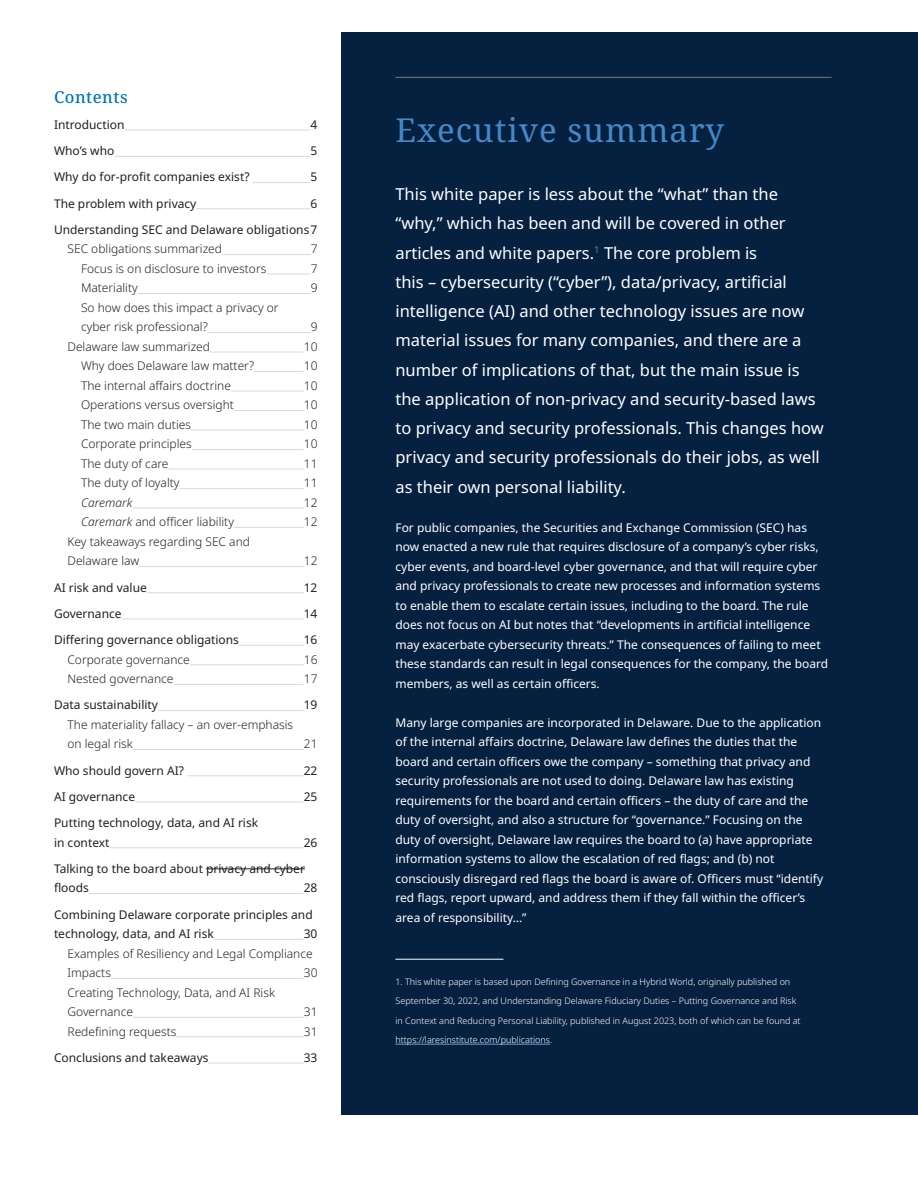
<style>
.page{position:relative;width:918px;height:1188px;background:#fff}
.page>*{position:absolute;margin:0;border:0;box-sizing:border-box;transform-origin:0 0}
.t1{font:33px "Noto Serif";letter-spacing:.03em;color:#4488c7}
.Introduction_Text_White{font:16.5px/29.2px "Noto Sans";color:#fff}
.Subhead_1{font:500 16.5px "Noto Serif";letter-spacing:.03em;color:#0076be}
.Body_copy_White{font:12px/19.5px "Noto Sans";color:#fff}
.t2{font:300 12px/19.5px "Noto Sans";color:#231f20}
.t3{font:12px/19.5px "Noto Sans";color:#231f20}
.t4{font:italic 300 12px "Noto Sans";color:#231f20}
.Footnotes_Endnotes{font:300 9px/19.5px "Noto Sans";color:#fff}
.s1{font-style:italic}
</style>
<div class="page">
<div style="left:32px;top:32px;width:886px;height:1083px;background:#062140"></div>
<hr style="left:395px;top:77px;width:437px;height:1px;background:#787a7d">
<div style="left:24px;top:0;width:317px;height:1188px;background:#fff"></div>
<hr style="left:395px;top:959px;width:108px;height:1px;background:#fff">
<hr style="left:395px;top:1044px;width:155px;height:1px;background:#739ed3">
<hr style="left:124px;top:130px;width:187px;height:1px;background:#d8d9db">
<hr style="left:114px;top:156px;width:197px;height:1px;background:#d8d9db">
<hr style="left:253px;top:182px;width:58px;height:1px;background:#d8d9db">
<hr style="left:196px;top:208px;width:115px;height:1px;background:#d8d9db">
<hr style="left:222px;top:254px;width:89px;height:1px;background:#d8d9db">
<hr style="left:266px;top:274px;width:45px;height:1px;background:#d8d9db">
<hr style="left:138px;top:293px;width:173px;height:1px;background:#d8d9db">
<hr style="left:208px;top:332px;width:103px;height:1px;background:#d8d9db">
<hr style="left:210px;top:352px;width:94px;height:1px;background:#d8d9db">
<hr style="left:254px;top:371px;width:50px;height:1px;background:#d8d9db">
<hr style="left:231px;top:391px;width:73px;height:1px;background:#d8d9db">
<hr style="left:234px;top:410px;width:70px;height:1px;background:#d8d9db">
<hr style="left:191px;top:430px;width:113px;height:1px;background:#d8d9db">
<hr style="left:192px;top:449px;width:112px;height:1px;background:#d8d9db">
<hr style="left:169px;top:469px;width:135px;height:1px;background:#d8d9db">
<hr style="left:180px;top:488px;width:124px;height:1px;background:#d8d9db">
<hr style="left:132px;top:508px;width:172px;height:1px;background:#d8d9db">
<hr style="left:234px;top:527px;width:70px;height:1px;background:#d8d9db">
<hr style="left:139px;top:566px;width:165px;height:1px;background:#d8d9db">
<hr style="left:147px;top:592px;width:157px;height:1px;background:#d8d9db">
<hr style="left:122px;top:619px;width:182px;height:1px;background:#d8d9db">
<hr style="left:239px;top:645px;width:65px;height:1px;background:#d8d9db">
<hr style="left:190px;top:664px;width:114px;height:1px;background:#d8d9db">
<hr style="left:174px;top:684px;width:130px;height:1px;background:#d8d9db">
<hr style="left:158px;top:710px;width:146px;height:1px;background:#d8d9db">
<hr style="left:133px;top:749px;width:171px;height:1px;background:#d8d9db">
<hr style="left:187px;top:775px;width:117px;height:1px;background:#d8d9db">
<hr style="left:135px;top:802px;width:169px;height:1px;background:#d8d9db">
<hr style="left:110px;top:847px;width:194px;height:1px;background:#d8d9db">
<hr style="left:89px;top:893px;width:215px;height:1px;background:#d8d9db">
<hr style="left:214px;top:939px;width:90px;height:1px;background:#d8d9db">
<hr style="left:111px;top:978px;width:193px;height:1px;background:#d8d9db">
<hr style="left:133px;top:1017px;width:171px;height:1px;background:#d8d9db">
<hr style="left:176px;top:1036px;width:128px;height:1px;background:#d8d9db">
<hr style="left:209px;top:1063px;width:95px;height:1px;background:#d8d9db">
<hr style="left:206px;top:869px;width:99px;height:1px;background:#231f20">
<p class="Subhead_1" style="left:54px;top:85px;width:75px">Contents</p>
<p class="t3" style="left:54px;top:115px;width:72px">Introduction</p>
<p class="t3" style="left:311px;top:115px;width:8px">4</p>
<p class="t3" style="left:54px;top:141px;width:62px">Who’s who</p>
<p class="t3" style="left:311px;top:141px;width:8px">5</p>
<p class="t3" style="left:54px;top:168px;width:197px">Why do for-profit companies exist?</p>
<p class="t3" style="left:311px;top:168px;width:8px">5</p>
<p class="t3" style="left:54px;top:194px;width:144px">The problem with privacy</p>
<p class="t3" style="left:311px;top:194px;width:8px">6</p>
<p class="t3" style="left:54px;top:220px;width:265px">Understanding SEC and Delaware obligations7</p>
<p class="t2" style="left:68px;top:240px;width:156px">SEC obligations summarized</p>
<p class="t2" style="left:311px;top:240px;width:8px">7</p>
<p class="t2" style="left:81px;top:259px;width:187px">Focus is on disclosure to investors</p>
<p class="t2" style="left:311px;top:259px;width:8px">7</p>
<p class="t2" style="left:81px;top:279px;width:58px">Materiality</p>
<p class="t2" style="left:311px;top:279px;width:8px">9</p>
<p class="t2" style="left:81px;top:298px;width:199px">So how does this impact a privacy or cyber risk professional?</p>
<p class="t2" style="left:311px;top:318px;width:8px">9</p>
<p class="t2" style="left:68px;top:337px;width:144px">Delaware law summarized</p>
<p class="t2" style="left:304px;top:337px;width:15px">10</p>
<p class="t2" style="left:81px;top:357px;width:175px">Why does Delaware law matter?</p>
<p class="t2" style="left:304px;top:357px;width:15px">10</p>
<p class="t2" style="left:81px;top:376px;width:151px">The internal affairs doctrine</p>
<p class="t2" style="left:304px;top:376px;width:15px">10</p>
<p class="t2" style="left:81px;top:396px;width:154px">Operations versus oversight</p>
<p class="t2" style="left:304px;top:396px;width:15px">10</p>
<p class="t2" style="left:81px;top:415px;width:112px">The two main duties</p>
<p class="t2" style="left:304px;top:415px;width:15px">10</p>
<p class="t2" style="left:81px;top:435px;width:112px">Corporate principles</p>
<p class="t2" style="left:304px;top:435px;width:15px">10</p>
<p class="t2" style="left:81px;top:454px;width:89px">The duty of care</p>
<p class="t2" style="left:304px;top:454px;width:15px">11</p>
<p class="t2" style="left:81px;top:474px;width:100px">The duty of loyalty</p>
<p class="t2" style="left:304px;top:474px;width:15px">11</p>
<p class="t4" style="left:81px;top:494px;width:53px">Caremark</p>
<p class="t2" style="left:304px;top:493px;width:15px">12</p>
<p class="t2" style="left:81px;top:513px;width:155px"><span class="s1">Caremark</span> and officer liability</p>
<p class="t2" style="left:304px;top:513px;width:15px">12</p>
<p class="t2" style="left:68px;top:532px;width:184px">Key takeaways regarding SEC and<br>Delaware law</p>
<p class="t2" style="left:304px;top:552px;width:15px">12</p>
<p class="t3" style="left:54px;top:578px;width:94px">AI risk and value</p>
<p class="t3" style="left:304px;top:578px;width:15px">12</p>
<p class="t3" style="left:54px;top:604px;width:69px">Governance</p>
<p class="t3" style="left:304px;top:604px;width:15px">14</p>
<p class="t3" style="left:54px;top:630px;width:187px">Differing governance obligations</p>
<p class="t3" style="left:304px;top:630px;width:15px">16</p>
<p class="t2" style="left:68px;top:650px;width:124px">Corporate governance</p>
<p class="t2" style="left:304px;top:650px;width:15px">16</p>
<p class="t2" style="left:68px;top:669px;width:108px">Nested governance</p>
<p class="t2" style="left:304px;top:669px;width:15px">17</p>
<p class="t3" style="left:54px;top:696px;width:106px">Data sustainability</p>
<p class="t3" style="left:304px;top:696px;width:15px">19</p>
<p class="t2" style="left:68px;top:715px;width:227px">The materiality fallacy – an over-emphasis on legal risk</p>
<p class="t2" style="left:304px;top:735px;width:15px">21</p>
<p class="t3" style="left:54px;top:761px;width:132px">Who should govern AI?</p>
<p class="t3" style="left:304px;top:761px;width:15px">22</p>
<p class="t3" style="left:54px;top:787px;width:83px">AI governance</p>
<p class="t3" style="left:304px;top:787px;width:15px">25</p>
<p class="t3" style="left:54px;top:813px;width:206px">Putting technology, data, and AI risk in context</p>
<p class="t3" style="left:304px;top:833px;width:15px">26</p>
<p class="t3" style="left:54px;top:859px;width:253px">Talking to the board about privacy and cyber floods</p>
<p class="t3" style="left:304px;top:879px;width:15px">28</p>
<p class="t3" style="left:54px;top:905px;width:260px">Combining Delaware corporate principles and technology, data, and AI risk</p>
<p class="t3" style="left:304px;top:924px;width:15px">30</p>
<p class="t2" style="left:68px;top:944px;width:247px">Examples of Resiliency and Legal Compliance<br>Impacts</p>
<p class="t2" style="left:304px;top:963px;width:15px">30</p>
<p class="t2" style="left:68px;top:983px;width:209px">Creating Technology, Data, and AI Risk<br>Governance</p>
<p class="t2" style="left:304px;top:1002px;width:15px">31</p>
<p class="t2" style="left:68px;top:1022px;width:110px">Redefining requests</p>
<p class="t2" style="left:304px;top:1022px;width:15px">31</p>
<p class="t3" style="left:54px;top:1048px;width:156px">Conclusions and takeaways</p>
<p class="t3" style="left:304px;top:1048px;width:15px">33</p>
<p class="t1" style="left:395px;top:107px;width:330px">Executive summary</p>
<p class="Introduction_Text_White" style="left:395px;top:180px;width:430px">This white paper is less about the “what” than the “why,” which has been and will be covered in other articles and white papers.<sup>1</sup> The core problem is<br>this – cybersecurity (“cyber”), data/privacy, artificial intelligence (AI) and other technology issues are now material issues for many companies, and there are a number of implications of that, but the main issue is the application of non-privacy and security-based laws to privacy and security professionals. This changes how privacy and security professionals do their jobs, as well as their own personal liability.</p>
<p class="Body_copy_White" style="left:395px;top:518px;width:434px">For public companies, the Securities and Exchange Commission (SEC) has now enacted a new rule that requires disclosure of a company’s cyber risks, cyber events, and board-level cyber governance, and that will require cyber and privacy professionals to create new processes and information systems to enable them to escalate certain issues, including to the board. The rule does not focus on AI but notes that “developments in artificial intelligence may exacerbate cybersecurity threats.” The consequences of failing to meet these standards can result in legal consequences for the company, the board members, as well as certain officers.</p>
<p class="Body_copy_White" style="left:395px;top:713px;width:429px">Many large companies are incorporated in Delaware. Due to the application of the internal affairs doctrine, Delaware law defines the duties that the board and certain officers owe the company – something that privacy and security professionals are not used to doing. Delaware law has existing requirements for the board and certain officers – the duty of care and the duty of oversight, and also a structure for “governance.” Focusing on the duty of oversight, Delaware law requires the board to (a) have appropriate information systems to allow the escalation of red flags; and (b) not consciously disregard red flags the board is aware of. Officers must “identify red flags, report upward, and address them if they fall within the officer’s area of responsibility…”</p>
<p class="Footnotes_Endnotes" style="left:395px;top:972px;width:407px">1. This white paper is based upon Defining Governance in a Hybrid World, originally published on September 30, 2022, and Understanding Delaware Fiduciary Duties – Putting Governance and Risk in Context and Reducing Personal Liability, published in August 2023, both of which can be found at https://laresinstitute.com/publications.</p>
</div>
